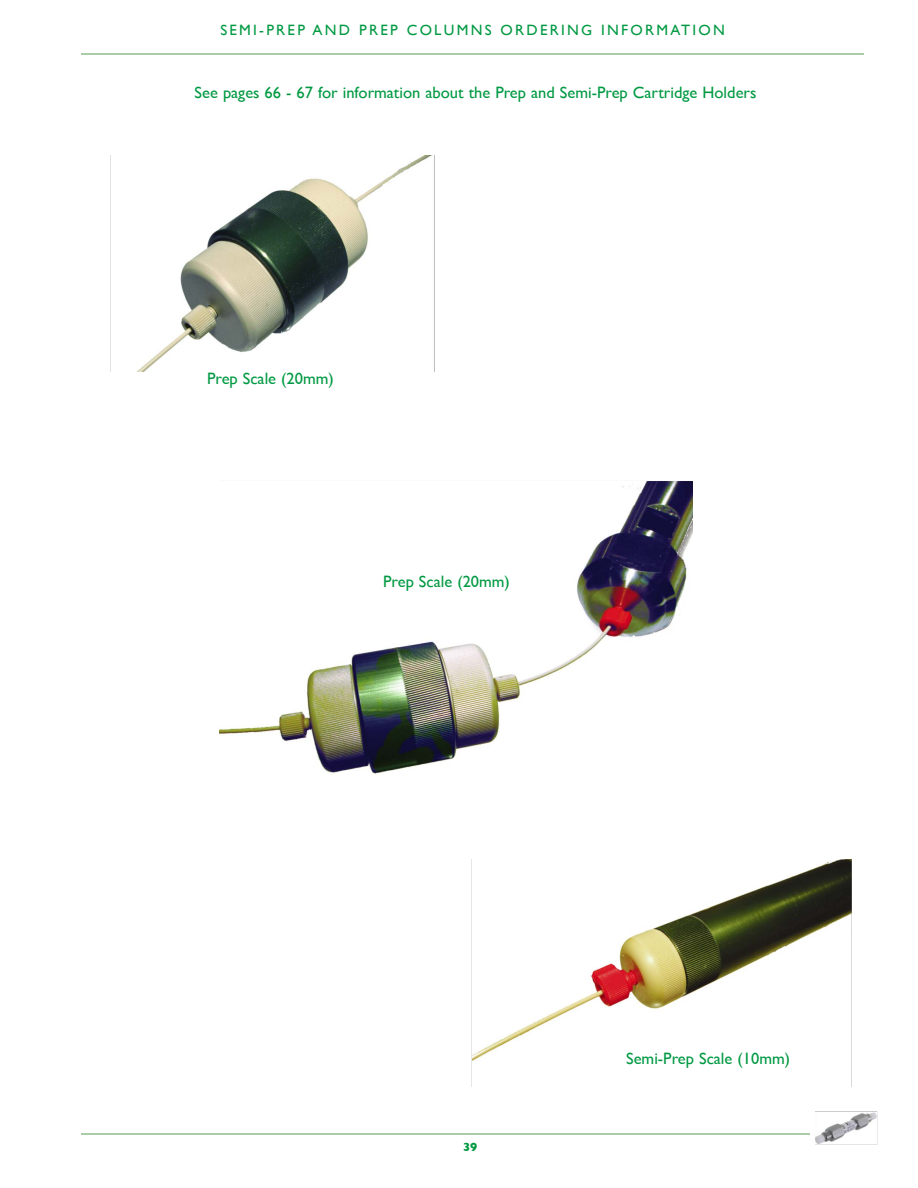
<style>
.page{position:relative;width:918px;height:1188px;background:#fff}
.page>*{position:absolute;margin:0;border:0;box-sizing:border-box;transform-origin:0 0}
.t1{font:16.5px "Gill Sans";color:#009942}
.t2{font:15px "Gill Sans";letter-spacing:.15em;color:#009942}
.t3{font:700 12px "Gill Sans";color:#009942}
</style>
<div class="page">
<svg style="left:81px;top:54px;width:783px;height:1px"></svg>
<svg style="left:81px;top:1134px;width:729px;height:1px"></svg>
<img style="left:471px;top:859px;width:381px;height:228px">
<img style="left:219px;top:481px;width:474px;height:294px">
<img style="left:110px;top:155px;width:325px;height:216px">
<img style="left:815px;top:1112px;width:63px;height:33px">
<p class="t2" style="left:220px;top:21px;width:506px">SEMI-PREP AND PREP COLUMNS ORDERING INFORMATION</p>
<p class="t1" style="left:195px;top:83px;width:563px">See pages 66 - 67 for information about the Prep and Semi-Prep Cartridge Holders</p>
<p class="t1" style="left:207px;top:369px;width:128px">Prep Scale (20mm)</p>
<p class="t1" style="left:383px;top:572px;width:128px">Prep Scale (20mm)</p>
<p class="t3" style="left:463px;top:1140px;width:16px">39</p>
<p class="t1" style="left:626px;top:1048px;width:165px">Semi-Prep Scale (10mm)</p>
</div>
